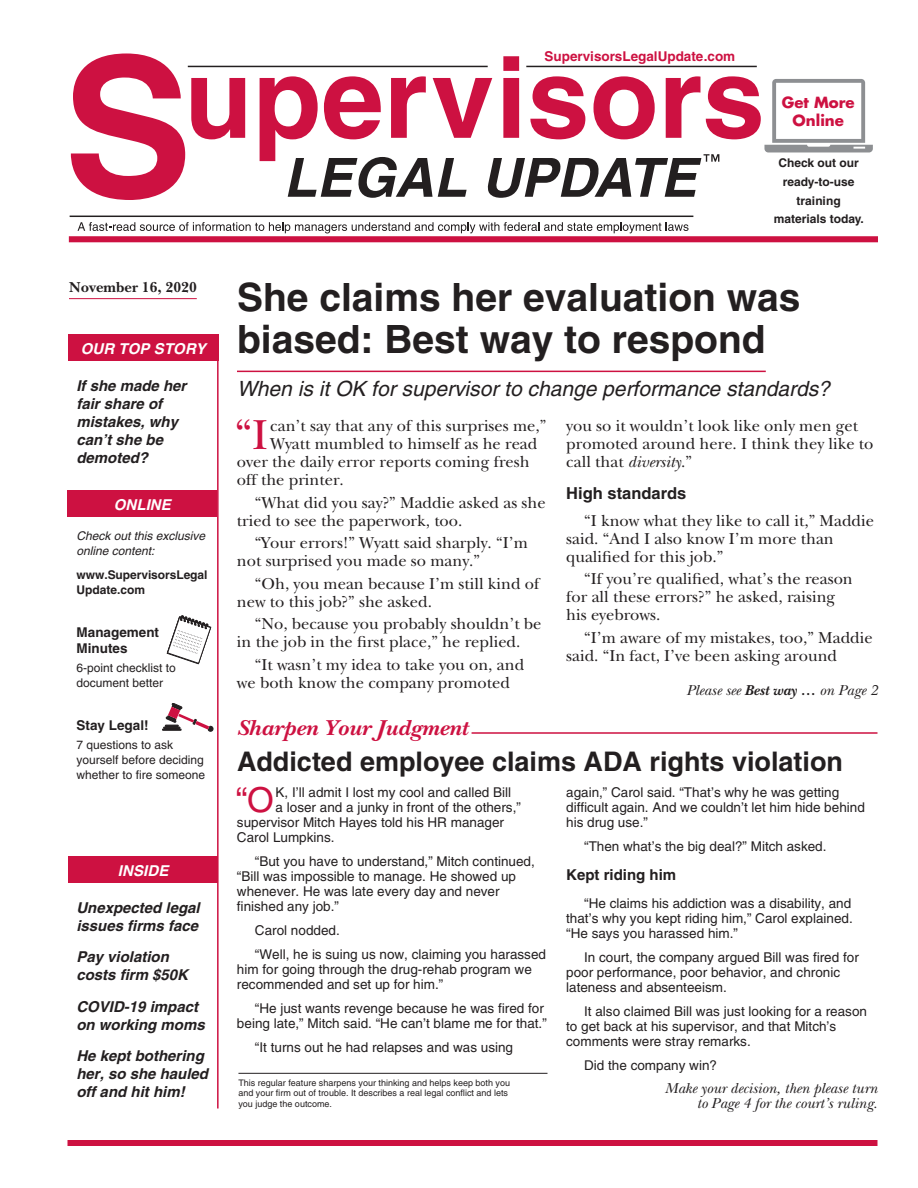
<style>
.page{position:relative;width:918px;height:1188px;background:#fff}
.page>*{position:absolute;margin:0;border:0;box-sizing:border-box;transform-origin:0 0}
.t1{font:43.8px "New Baskerville";color:#cd1141}
.t2{font:700 39px/42px "Helvetica";color:#231f20}
.t3{font:34.35px "Helvetica";color:#cd1141}
.t4{font:700 27px "Helvetica";color:#231f20}
.t5{font:italic 700 22.5px "New Baskerville";color:#cd1141;scale:1.08 1}
.t6{font:italic 21px "Helvetica";color:#231f20}
.t7{font:16.5px/18px "New Baskerville";color:#231f20}
.t8{font:700 16.5px "Helvetica";color:#231f20}
.t9{font:italic 700 15px/18px "Helvetica";color:#231f20}
.t10{font:italic 15px/15px "New Baskerville";color:#231f20;text-align:right}
.t11{font:italic 700 15px "Helvetica";letter-spacing:.005em;color:#fff}
.t12{font:700 15px "New Baskerville";color:#231f20}
.t13{font:700 15px/18px "Futura";color:#cd1141;text-align:center}
.t14{font:700 15px "Helvetica";color:#231f20}
.t15{font:13.5px/15px "Helvetica";color:#231f20}
.t16{font:700 13.5px/15.8px "Helvetica";color:#231f20}
.t17{font:700 13.5px "Helvetica";color:#cd1141}
.t18{font:12px/15px "Helvetica";color:#231f20}
.t19{font:700 12px/18.9px "Helvetica";color:#231f20;text-align:center}
.t20{font:italic 12px/15px "Helvetica";color:#231f20}
.t21{font:9px/10.5px "Helvetica";color:#231f20}
.s1{font-style:italic}
.s2{font-weight:700}
</style>
<div class="page">
<svg style="left:71px;top:53px;width:114px;height:147px"></svg>
<svg style="left:191px;top:78px;width:54px;height:61px"></svg>
<div style="left:69px;top:236px;width:809px;height:6px;background:#cd1141"></div>
<svg style="left:78px;top:222px;width:611px;height:11px"></svg>
<hr style="left:70px;top:216px;width:623px;height:1px;background:#231f20">
<hr style="left:188px;top:66px;width:300px;height:1px;background:#231f20">
<svg style="left:260px;top:56px;width:613px;height:142px"></svg>
<hr style="left:69px;top:298px;width:128px;height:1px;background:#cd1141">
<hr style="left:237px;top:371px;width:529px;height:1px;background:#cd1141">
<div style="left:68px;top:1140px;width:810px;height:6px;background:#cd1141"></div>
<hr style="left:238px;top:1073px;width:310px;height:1px;background:#231f20">
<hr style="left:472px;top:732px;width:406px;height:2px;background:#cd1141">
<div style="left:68px;top:856px;width:150px;height:27px;background:#cd1141"></div>
<div style="left:68px;top:334px;width:151px;height:27px;background:#cd1141"></div>
<div style="left:67px;top:490px;width:150px;height:27px;background:#cd1141"></div>
<hr style="left:217px;top:334px;width:2px;height:775px;background:#cd1141">
<svg style="left:167px;top:616px;width:44px;height:48px"></svg>
<svg style="left:162px;top:703px;width:51px;height:28px"></svg>
<p class="t12" style="left:69px;top:279px;width:129px">November 16, 2020</p>
<p class="t11" style="left:81px;top:339px;width:127px">OUR TOP STORY</p>
<p class="t9" style="left:76px;top:376px;width:112px">If she made her fair share of mistakes, why can’t she be demoted?</p>
<p class="t11" style="left:114px;top:495px;width:59px">ONLINE</p>
<p class="t20" style="left:77px;top:528px;width:130px">Check out this exclusive online content:</p>
<p class="t19" style="left:77px;top:567px;width:132px;line-height:15px;text-align:left">www.SupervisorsLegal<br>Update.com</p>
<p class="t16" style="left:77px;top:624px;width:84px">Management<br>Minutes</p>
<p class="t18" style="left:77px;top:660px;width:101px">6-point checklist to document better</p>
<p class="t16" style="left:77px;top:717px;width:74px">Stay Legal!</p>
<p class="t18" style="left:77px;top:738px;width:130px">7 questions to ask yourself before deciding whether to fire someone</p>
<p class="t11" style="left:118px;top:861px;width:52px">INSIDE</p>
<p class="t9" style="left:76px;top:898px;width:125px">Unexpected legal issues firms face</p>
<p class="t9" style="left:76px;top:948px;width:113px">Pay violation costs firm $50K</p>
<p class="t9" style="left:76px;top:997px;width:130px">COVID-19 impact on working moms</p>
<p class="t9" style="left:76px;top:1047px;width:133px">He kept bothering her, so she hauled off and hit him!</p>
<p class="t17" style="left:545px;top:48px;width:192px">SupervisorsLegalUpdate.com</p>
<p class="t13" style="left:782px;top:93px;width:74px">Get More<br>Online</p>
<p class="t19" style="left:774px;top:153px;width:92px">Check out our ready-to-use training materials today.</p>
<h2 class="t2" style="left:237px;top:275px;width:565px">She claims her evaluation was biased: Best way to respond</h2>
<h3 class="t6" style="left:237px;top:377px;width:594px">When is it OK for supervisor to change performance standards?</h3>
<h1 class="t1" style="left:235px;top:410px;width:35px">“I</h1>
<p class="t7" style="left:270px;top:417px;width:278px">can’t say that any of this surprises me,”</p>
<p class="t7" style="left:270px;top:435px;width:269px">Wyatt mumbled to himself as he read</p>
<p class="t7" style="left:237px;top:453px;width:294px">over the daily error reports coming fresh</p>
<p class="t7" style="left:237px;top:471px;width:108px">off the printer.</p>
<p class="t7" style="left:237px;top:493px;width:310px;text-indent:18px">“What did you say?” Maddie asked as she tried to see the paperwork, too.</p>
<p class="t7" style="left:237px;top:534px;width:292px;text-indent:18px">“Your errors!” Wyatt said sharply. “I’m not surprised you made so many.”</p>
<p class="t7" style="left:237px;top:575px;width:304px;text-indent:18px">“Oh, you mean because I’m still kind of new to this job?” she asked.</p>
<p class="t7" style="left:237px;top:615px;width:306px;text-indent:18px">“No, because you probably shouldn’t be in the job in the first place,” he replied.</p>
<p class="t7" style="left:237px;top:656px;width:289px;text-indent:18px">“It wasn’t my idea to take you on, and we both know the company promoted</p>
<h3 class="t5" style="left:237px;top:715px;width:215px">Sharpen Your Judgment</h3>
<p class="t7" style="left:566px;top:417px;width:309px">you so it wouldn’t look like only men get promoted around here. I think they like to call that <span class="s1">diversity</span>.”</p>
<p class="t8" style="left:566px;top:483px;width:122px">High standards</p>
<p class="t7" style="left:566px;top:512px;width:309px;text-indent:18px">“I know what they like to call it,” Maddie said. “And I also know I’m more than qualified for this job.”</p>
<p class="t7" style="left:566px;top:570px;width:288px;text-indent:18px">“If you’re qualified, what’s the reason for all these errors?” he asked, raising his eyebrows.</p>
<p class="t7" style="left:566px;top:629px;width:308px;text-indent:18px">“I’m aware of my mistakes, too,” Maddie said. “In fact, I’ve been asking around</p>
<p class="t10" style="left:686px;top:683px;width:193px">Please see <span class="s2">Best way …</span> on Page 2</p>
<h3 class="t4" style="left:237px;top:745px;width:608px">Addicted employee claims ADA rights violation</h3>
<h3 class="t3" style="left:236px;top:780px;width:40px">“O</h3>
<p class="t15" style="left:276px;top:785px;width:237px">K, I’ll admit I lost my cool and called Bill</p>
<p class="t15" style="left:276px;top:800px;width:247px">a loser and a junky in front of the others,”</p>
<p class="t15" style="left:237px;top:815px;width:269px">supervisor Mitch Hayes told his HR manager</p>
<p class="t15" style="left:237px;top:830px;width:99px">Carol Lumpkins.</p>
<p class="t15" style="left:237px;top:854px;width:299px;text-indent:18px">“But you have to understand,” Mitch continued, “Bill was impossible to manage. He showed up whenever. He was late every day and never finished any job.”</p>
<p class="t15" style="left:255px;top:918px;width:293px;line-height:24px">Carol nodded.<br>“Well, he is suing us now, claiming you harassed</p>
<p class="t15" style="left:237px;top:962px;width:296px">him for going through the drug-rehab program we recommended and set up for him.”</p>
<p class="t15" style="left:237px;top:1001px;width:311px;text-align:right">“He just wants revenge because he was fired for being late,” Mitch said. “He can’t blame me for that.”</p>
<p class="t15" style="left:255px;top:1040px;width:260px">“It turns out he had relapses and was using</p>
<p class="t21" style="left:238px;top:1077px;width:273px">This regular feature sharpens your thinking and helps keep both you and your firm out of trouble. It describes a real legal conflict and lets you judge the outcome.</p>
<p class="t15" style="left:566px;top:785px;width:300px">again,” Carol said. “That’s why he was getting difficult again. And we couldn’t let him hide behind his drug use.”</p>
<p class="t15" style="left:584px;top:839px;width:244px">“Then what’s the big deal?” Mitch asked.</p>
<p class="t14" style="left:566px;top:865px;width:112px">Kept riding him</p>
<p class="t15" style="left:566px;top:896px;width:288px;text-align:justify;text-indent:18px">“He claims his addiction was a disability, and that’s why you kept riding him,” Carol explained. “He says you harassed him.”</p>
<p class="t15" style="left:566px;top:950px;width:294px;text-indent:18px">In court, the company argued Bill was fired for poor performance, poor behavior, and chronic lateness and absenteeism.</p>
<p class="t15" style="left:566px;top:1004px;width:302px;text-indent:18px">It also claimed Bill was just looking for a reason to get back at his supervisor, and that Mitch’s comments were stray remarks.</p>
<p class="t15" style="left:584px;top:1058px;width:134px">Did the company win?</p>
<p class="t10" style="left:665px;top:1080px;width:215px">Make your decision, then please turn to Page 4 for the court’s ruling.</p>
</div>
